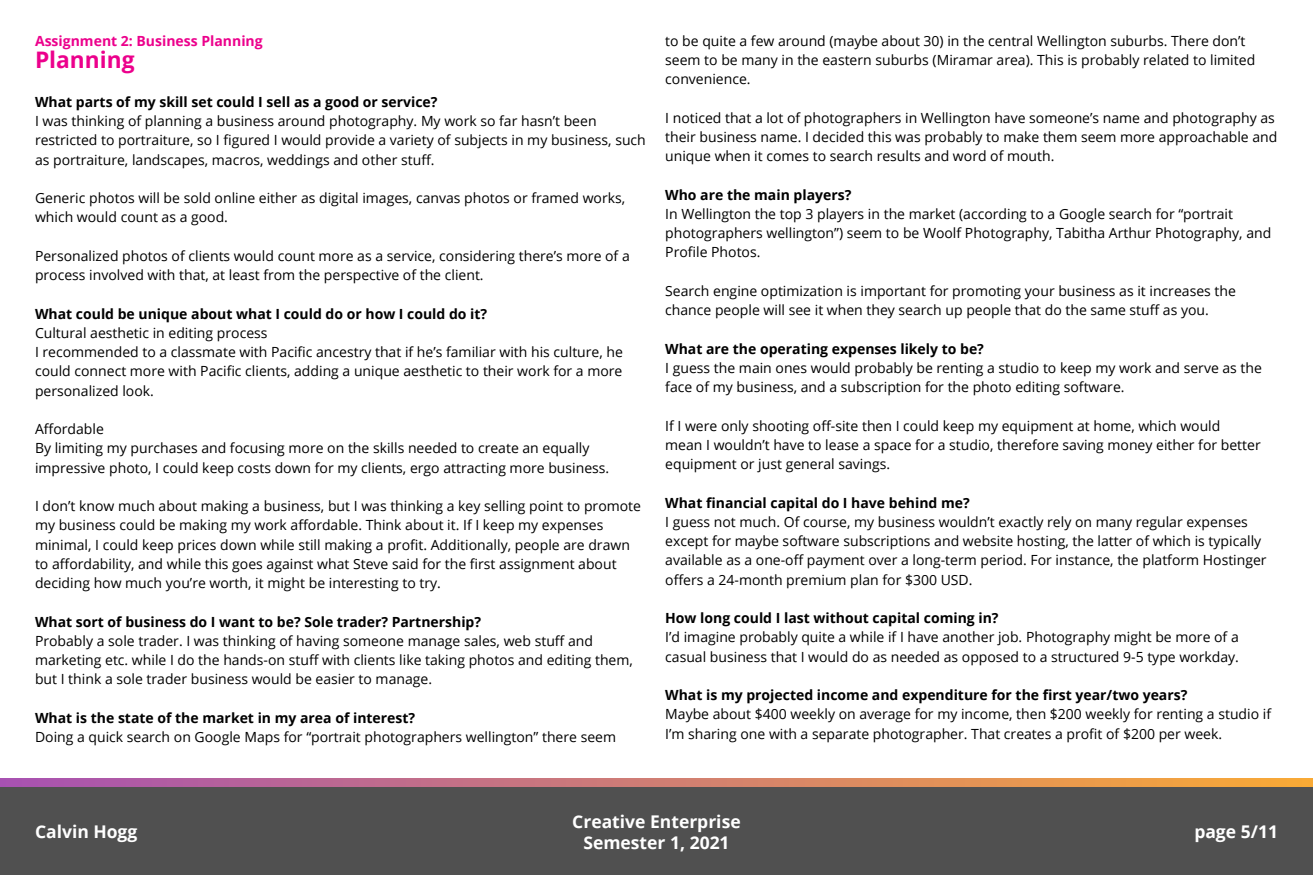
<style>
.page{position:relative;width:1313px;height:875px;background:#fff}
.page>*{position:absolute;margin:0;border:0;box-sizing:border-box;transform-origin:0 0}
.t1{font:700 22.75px "Open Sans";color:#ec008c}
.t2{font:700 17.5px/21px "Open Sans";color:#fff;text-align:center}
.Custom_style{font:14px/19.2px "Open Sans";color:#000}
.Custom_style-2{font:700 14px "Open Sans";color:#000}
.t3{font:700 14px "Open Sans";color:#ec008c}
</style>
<div class="page">
<svg style="left:0;top:779px;width:1312px;height:9px;background:#c1786f"></svg>
<div style="left:0;top:788px;width:1312px;height:87px;background:#505050"></div>
<p class="t3" style="left:35px;top:31px;width:229px">Assignment 2: Business Planning</p>
<p class="t1" style="left:35px;top:44px;width:101px">Planning</p>
<p class="Custom_style-2" style="left:35px;top:92px;width:404px">What parts of my skill set could I sell as a good or service?</p>
<p class="Custom_style" style="left:35px;top:111px;width:612px">I was thinking of planning a business around photography. My work so far hasn’t been restricted to portraiture, so I figured I would provide a variety of subjects in my business, such as portraiture, landscapes, macros, weddings and other stuff.</p>
<p class="Custom_style" style="left:35px;top:188px;width:592px">Generic photos will be sold online either as digital images, canvas photos or framed works, which would count as a good.</p>
<p class="Custom_style" style="left:35px;top:246px;width:596px">Personalized photos of clients would count more as a service, considering there’s more of a process involved with that, at least from the perspective of the client.</p>
<p class="Custom_style-2" style="left:35px;top:304px;width:454px">What could be unique about what I could do or how I could do it?</p>
<p class="Custom_style" style="left:35px;top:323px;width:234px">Cultural aesthetic in editing process</p>
<p class="Custom_style" style="left:35px;top:342px;width:589px;text-align:justify">I recommended to a classmate with Pacific ancestry that if he’s familiar with his culture, he could connect more with Pacific clients, adding a unique aesthetic to their work for a more personalized look.</p>
<p class="Custom_style" style="left:35px;top:419px;width:70px">Affordable</p>
<p class="Custom_style" style="left:35px;top:438px;width:576px">By limiting my purchases and focusing more on the skills needed to create an equally impressive photo, I could keep costs down for my clients, ergo attracting more business.</p>
<p class="Custom_style" style="left:35px;top:496px;width:607px">I don’t know much about making a business, but I was thinking a key selling point to promote my business could be making my work affordable. Think about it. If I keep my expenses minimal, I could keep prices down while still making a profit. Additionally, people are drawn to affordability, and while this goes against what Steve said for the first assignment about deciding how much you’re worth, it might be interesting to try.</p>
<p class="Custom_style-2" style="left:35px;top:612px;width:448px">What sort of business do I want to be? Sole trader? Partnership?</p>
<p class="Custom_style" style="left:35px;top:631px;width:599px">Probably a sole trader. I was thinking of having someone manage sales, web stuff and marketing etc. while I do the hands-on stuff with clients like taking photos and editing them, but I think a sole trader business would be easier to manage.</p>
<p class="Custom_style-2" style="left:35px;top:708px;width:382px">What is the state of the market in my area of interest?</p>
<p class="Custom_style" style="left:35px;top:727px;width:582px">Doing a quick search on Google Maps for “portrait photographers wellington” there seem</p>
<p class="Custom_style" style="left:665px;top:31px;width:591px">to be quite a few around (maybe about 30) in the central Wellington suburbs. There don’t seem to be many in the eastern suburbs (Miramar area). This is probably related to limited convenience.</p>
<p class="Custom_style" style="left:665px;top:108px;width:613px">I noticed that a lot of photographers in Wellington have someone’s name and photography as their business name. I decided this was probably to make them seem more approachable and unique when it comes to search results and word of mouth.</p>
<p class="Custom_style-2" style="left:665px;top:185px;width:188px">Who are the main players?</p>
<p class="Custom_style" style="left:665px;top:204px;width:607px">In Wellington the top 3 players in the market (according to a Google search for “portrait photographers wellington”) seem to be Woolf Photography, Tabitha Arthur Photography, and<br>Profile Photos.</p>
<p class="Custom_style" style="left:665px;top:281px;width:572px">Search engine optimization is important for promoting your business as it increases the chance people will see it when they search up people that do the same stuff as you.</p>
<p class="Custom_style-2" style="left:665px;top:339px;width:320px">What are the operating expenses likely to be?</p>
<p class="Custom_style" style="left:665px;top:358px;width:598px">I guess the main ones would probably be renting a studio to keep my work and serve as the face of my business, and a subscription for the photo editing software.</p>
<p class="Custom_style" style="left:665px;top:416px;width:597px">If I were only shooting off-site then I could keep my equipment at home, which would mean I wouldn’t have to lease a space for a studio, therefore saving money either for better equipment or just general savings.</p>
<p class="Custom_style-2" style="left:665px;top:493px;width:306px">What financial capital do I have behind me?</p>
<p class="Custom_style" style="left:665px;top:512px;width:603px">I guess not much. Of course, my business wouldn’t exactly rely on many regular expenses except for maybe software subscriptions and website hosting, the latter of which is typically available as a one-off payment over a long-term period. For instance, the platform Hostinger offers a 24-month premium plan for $300 USD.</p>
<p class="Custom_style-2" style="left:665px;top:608px;width:335px">How long could I last without capital coming in?</p>
<p class="Custom_style" style="left:665px;top:627px;width:575px">I’d imagine probably quite a while if I have another job. Photography might be more of a casual business that I would do as needed as opposed to a structured 9-5 type workday.</p>
<p class="Custom_style-2" style="left:665px;top:685px;width:524px">What is my projected income and expenditure for the first year/two years?</p>
<p class="Custom_style" style="left:665px;top:704px;width:607px">Maybe about $400 weekly on average for my income, then $200 weekly for renting a studio if<br>I’m sharing one with a separate photographer. That creates a profit of $200 per week.</p>
<p class="t2" style="left:572px;top:810px;width:170px">Creative Enterprise<br>Semester 1, 2021</p>
<p class="t2" style="left:35px;top:820px;width:104px">Calvin Hogg</p>
<p class="t2" style="left:1194px;top:821px;width:85px">page 5/11</p>
</div>
